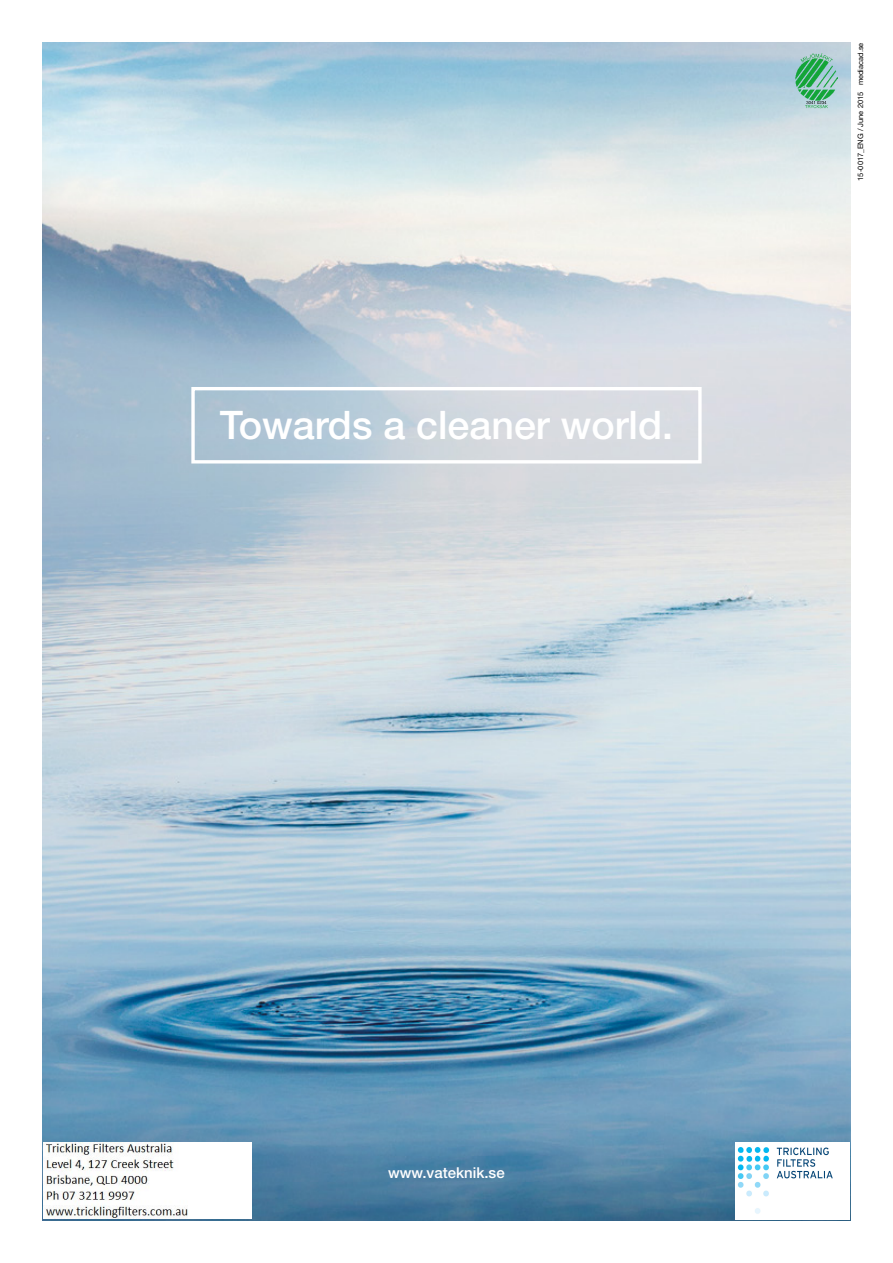
<style>
.page{position:relative;width:893px;height:1263px;background:#fff}
.page>*{position:absolute;margin:0;border:0;box-sizing:border-box;transform-origin:0 0}
.t1{font:500 39.3px "Helvetica Neue";color:#fff}
.t2{font:500 15px "Helvetica Neue";color:#fff}
.t3{font:7.5px "Helvetica Neue";color:#000}
</style>
<div class="page">
<img style="left:43px;top:43px;width:807px;height:1177px">
<div style="left:191px;top:387px;width:511px;height:76px;border:3px solid #fff"></div>
<img style="left:795px;top:58px;width:43px;height:42px">
<svg style="left:800px;top:53px;width:33px;height:9px"></svg>
<svg style="left:805px;top:101px;width:23px;height:7px"></svg>
<img style="left:736px;top:1142px;width:114px;height:77px">
<img style="left:43px;top:1142px;width:208px;height:77px">
<h1 class="t1" style="left:220px;top:401px;width:455px">Towards a cleaner world.</h1>
<p class="t3" style="left:856px;top:181px;width:140px;rotate:-90deg">15-0017_ENG / June 2015 mediacad.se</p>
<h2 class="t2" style="left:388px;top:1164px;width:118px">www.vateknik.se</h2>
</div>
